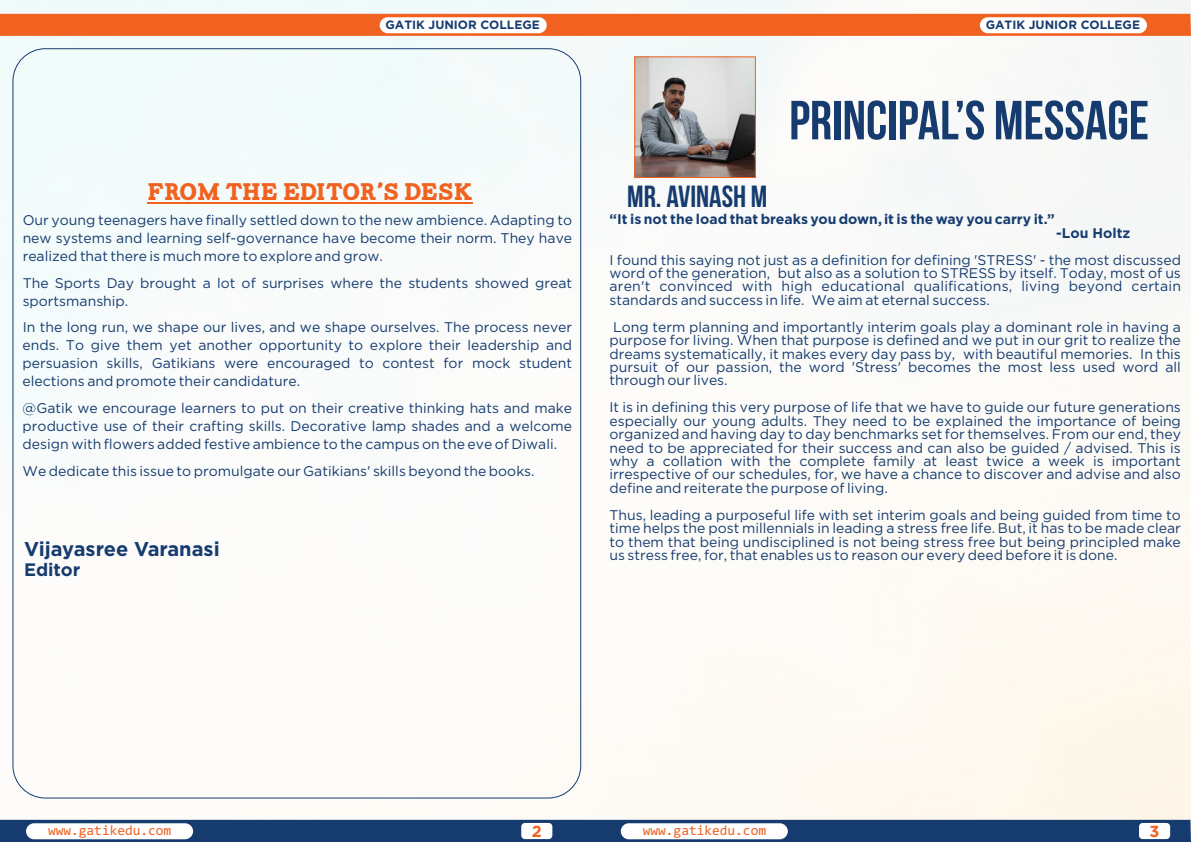
<style>
.page{position:relative;width:1191px;height:842px;background:#fff}
.page>*{position:absolute;margin:0;border:0;box-sizing:border-box;transform-origin:0 0}
.t1{font:55px "Bebas Neue";color:#163c6f}
.t2{font:30.6px "Bebas Neue";color:#163c6f}
.t3{font:24px "Carton";letter-spacing:-.015em;color:#f16221}
.t4{font:700 20px "Gotham";color:#163c6f}
.t5{font:700 18px "Gotham";color:#163c6f}
.t6{font:700 16px "Gotham";color:#f16221}
.t7{font:14px/13.4px "Gotham";color:#163c6f;text-align:justify}
.t8{font:700 14px "Gotham";color:#163c6f}
.t9{font:14px "Consolas";color:#f16221}
.t10{font:700 12px "Gotham";color:#163c6f}
</style>
<div class="page">
<img style="left:0;top:0;width:1191px;height:820px">
<svg style="left:0;top:14px;width:1191px;height:22px;background:#f16323"></svg>
<div style="left:0;top:820px;width:1191px;height:22px;background:#163c6f"></div>
<div style="left:380px;top:17px;width:167px;height:16px;background:#fff;border-radius:8px"></div>
<div style="left:26px;top:823px;width:167px;height:16px;background:#fff;border-radius:8px"></div>
<div style="left:621px;top:823px;width:167px;height:16px;background:#fff;border-radius:8px"></div>
<div style="left:980px;top:17px;width:167px;height:16px;background:#fff;border-radius:8px"></div>
<hr style="left:147px;top:202px;width:325px;height:1px;background:#f16221">
<img style="left:636px;top:59px;width:117px;height:117px">
<div style="left:634px;top:57px;width:121px;height:121px;border:1px solid #f16221"></div>
<div style="left:521px;top:823px;width:31px;height:16px;background:#fff;border-radius:4px"></div>
<div style="left:1139px;top:823px;width:31px;height:16px;background:#fff;border-radius:4px"></div>
<p class="t10" style="left:385px;top:20px;width:156px">GATIK JUNIOR COLLEGE</p>
<p class="t10" style="left:985px;top:20px;width:156px">GATIK JUNIOR COLLEGE</p>
<h3 class="t3" style="left:147px;top:182px;width:326px">FROM THE EDITOR’S DESK</h3>
<p class="t7" style="left:23px;top:212px;width:551px;line-height:18px">Our young teenagers have finally settled down to the new ambience. Adapting to new systems and learning self-governance have become their norm. They have realized that there is much more to explore and grow.</p>
<p class="t7" style="left:23px;top:275px;width:551px;line-height:18px">The Sports Day brought a lot of surprises where the students showed great sportsmanship.</p>
<p class="t7" style="left:23px;top:319px;width:551px;line-height:18px">In the long run, we shape our lives, and we shape ourselves. The process never ends. To give them yet another opportunity to explore their leadership and persuasion skills, Gatikians were encouraged to contest for mock student elections and promote their candidature.</p>
<p class="t7" style="left:23px;top:400px;width:551px;line-height:18px">@Gatik we encourage learners to put on their creative thinking hats and make productive use of their crafting skills. Decorative lamp shades and a welcome design with flowers added festive ambience to the campus on the eve of Diwali.</p>
<p class="t7" style="left:23px;top:465px;width:513px">We dedicate this issue to promulgate our Gatikians' skills beyond the books.</p>
<h3 class="t4" style="left:24px;top:540px;width:197px">Vijayasree Varanasi</h3>
<p class="t5" style="left:24px;top:561px;width:58px">Editor</p>
<h2 class="t2" style="left:627px;top:186px;width:142px">MR. AVINASH M</h2>
<h1 class="t1" style="left:789px;top:101px;width:361px">PRINCIPAL’S MESSAGE</h1>
<p class="t8" style="left:609px;top:213px;width:447px">“It is not the load that breaks you down,it is the way you carry it.”</p>
<p class="t8" style="left:1056px;top:227px;width:76px">-Lou Holtz</p>
<p class="t7" style="left:609px;top:254px;width:573px">I found this saying not just as a definition for defining 'STRESS' - the most discussed word of the generation, but also as a solution to STRESS by itself. Today, most of us aren't convinced with high educational qualifications, living beyond certain standards and success in life. We aim at eternal success.</p>
<p class="t7" style="left:609px;top:321px;width:573px">Long term planning and importantly interim goals play a dominant role in having a purpose for living. When that purpose is defined and we put in our grit to realize the dreams systematically, it makes every day pass by, with beautiful memories. In this pursuit of our passion, the word 'Stress' becomes the most less used word all through our lives.</p>
<p class="t7" style="left:609px;top:402px;width:573px">It is in defining this very purpose of life that we have to guide our future generations especially our young adults. They need to be explained the importance of being organized and having day to day benchmarks set for themselves. From our end, they need to be appreciated for their success and can also be guided / advised. This is why a collation with the complete family at least twice a week is important irrespective of our schedules, for, we have a chance to discover and advise and also define and reiterate the purpose of living.</p>
<p class="t7" style="left:609px;top:509px;width:573px">Thus, leading a purposeful life with set interim goals and being guided from time to time helps the post millennials in leading a stress free life. But, it has to be made clear to them that being undisciplined is not being stress free but being principled make us stress free, for, that enables us to reason our every deed before it is done.</p>
<p class="t9" style="left:48px;top:824px;width:125px">www.gatikedu.com</p>
<p class="t9" style="left:643px;top:824px;width:125px">www.gatikedu.com</p>
<p class="t6" style="left:532px;top:824px;width:11px">2</p>
<p class="t6" style="left:1149px;top:824px;width:11px">3</p>
</div>
